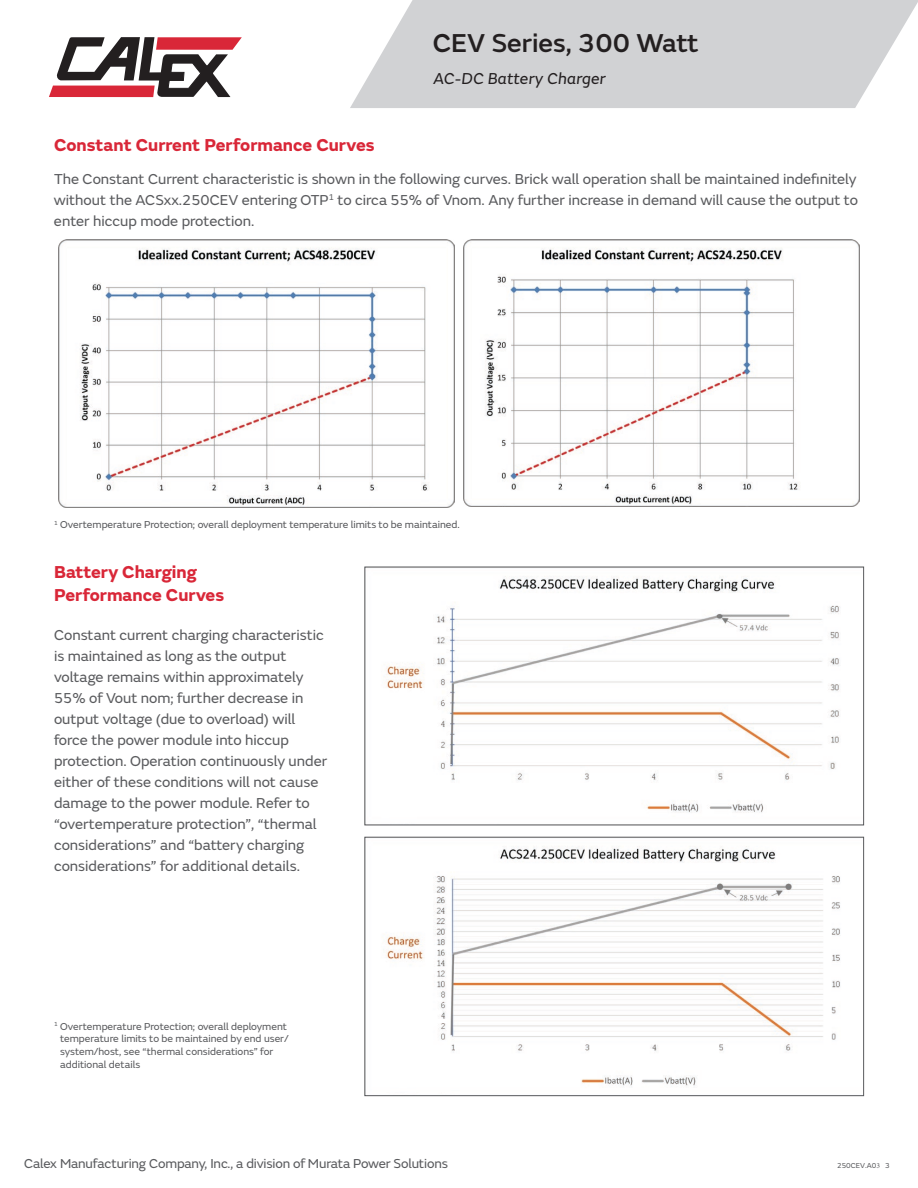
<style>
.page{position:relative;width:918px;height:1188px;background:#fff}
.page>*{position:absolute;margin:0;border:0;box-sizing:border-box;transform-origin:0 0}
.t1{font:500 27px "FS Emeric";color:#231f20}
.t2{font:700 18px/22.5px "FS Emeric";color:#d92738}
.t3{font:italic 16.5px "FS Emeric";letter-spacing:.01em;color:#231f20}
.t4{font:15px/21px "FS Emeric";color:#595a5d;text-align:justify}
.t5{font:13.5px "FS Emeric";letter-spacing:-.01em;color:#595a5d}
.t6{font:10.5px/12.6px "FS Emeric";color:#595a5d}
.t7{font:7.5px "FS Emeric";color:#595a5d}
.s1{font-family:"Minion Pro"}
</style>
<div class="page">
<svg style="left:350px;top:0;width:568px;height:108px;background:#d6d6d8"></svg>
<svg style="left:49px;top:37px;width:193px;height:60px"></svg>
<img style="left:58px;top:240px;width:397px;height:267px">
<img style="left:463px;top:240px;width:396px;height:267px">
<img style="left:386px;top:846px;width:454px;height:240px">
<div style="left:364px;top:837px;width:500px;height:259px;border:1px solid #595a5d"></div>
<img style="left:387px;top:576px;width:453px;height:237px">
<div style="left:364px;top:567px;width:500px;height:258px;border:1px solid #595a5d"></div>
<h1 class="t1" style="left:433px;top:23px;width:267px">CEV Series, 300 Watt</h1>
<p class="t3" style="left:434px;top:67px;width:174px">AC-DC Battery Charger</p>
<p class="t2" style="left:54px;top:133px;width:322px">Constant Current Performance Curves</p>
<p class="t4" style="left:54px;top:168px;width:806px">The Constant Current characteristic is shown in the following curves. Brick wall operation shall be maintained indefi nitely without the ACSxx.250CEV entering OTP<sup>1</sup> to circa 55% of Vnom. Any further increase in demand will cause the output to enter hiccup mode protection.</p>
<p class="t6" style="left:54px;top:518px;width:407px"><sup>1</sup> Overtemperature Protection; overall deployment temperature limits to be maintained.</p>
<p class="t2" style="left:54px;top:560px;width:172px">Battery Charging<br>Performance Curves</p>
<p class="t4" style="left:54px;top:624px;width:275px;text-align:left">Constant current charging characteristic is maintained as long as the output voltage remains within approximately 55% of Vout nom; further decrease in output voltage (due to overload) will force the power module into hiccup protection. Operation continuously under either of these conditions will not cause damage to the power module. Refer to “overtemperature protection”, “thermal considerations” and “battery charging considerations” for additional details.</p>
<p class="t6" style="left:60px;top:1019px;width:230px;text-indent:-6px"><sup>1</sup> Overtemperature Protection; overall deployment temperature limits to be maintained by end user/ system/host, see “thermal considerations” for additional details</p>
<p class="t5" style="left:24px;top:1154px;width:425px">Calex Manufacturing Company, Inc., a division of Murata Power Solutions</p>
<p class="t7" style="left:837px;top:1160px;width:54px">250CEV.A0<span class="s1">3</span> 3</p>
</div>
